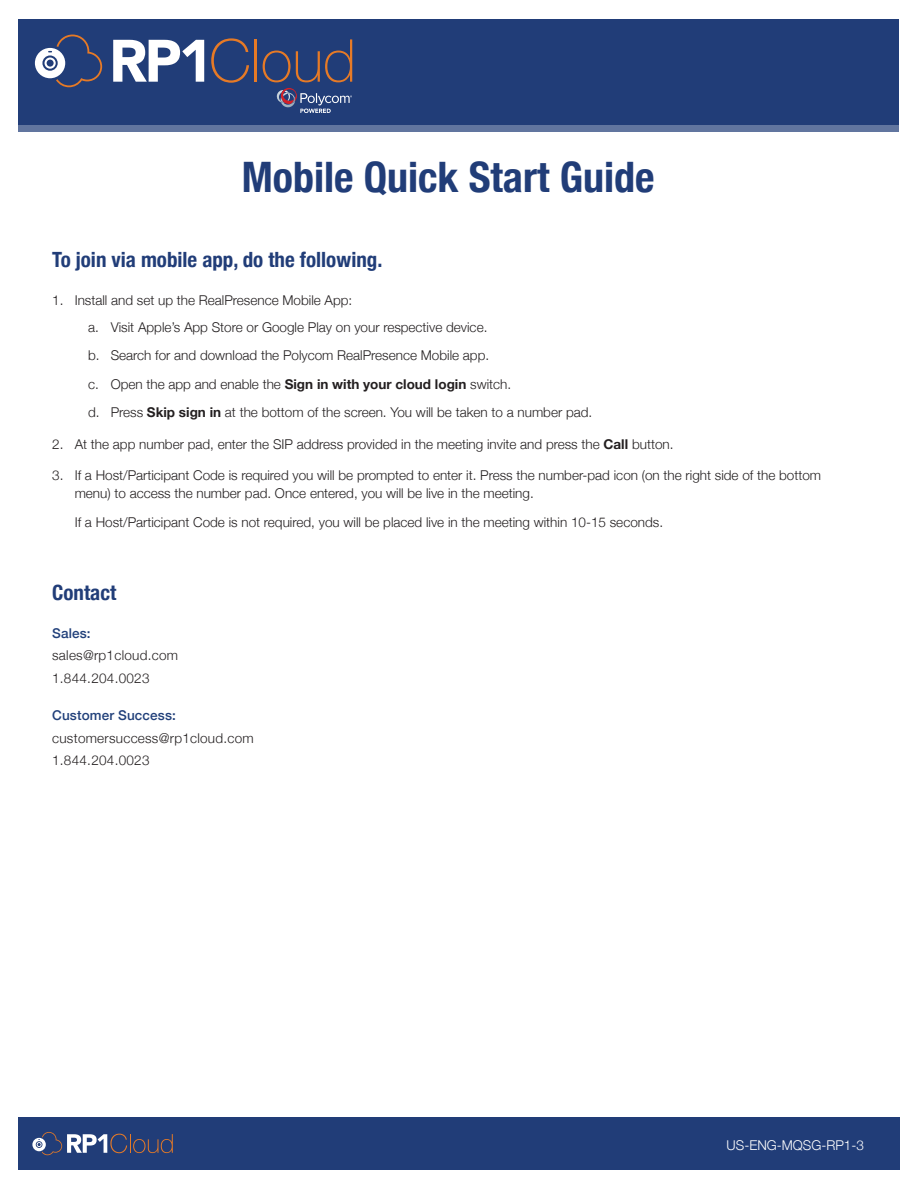
<style>
.page{position:relative;width:918px;height:1188px;background:#fff}
.page>*{position:absolute;margin:0;border:0;box-sizing:border-box;transform-origin:0 0}
.t1{font:700 condensed 42px "Helvetica Neue";color:#213d78}
.Paragraph_Style_2{font:700 condensed 21px "Helvetica Neue";color:#213d78}
.Paragraph_Style_7{font:300 13.5px/18px "Helvetica Neue";color:#231f20}
.Paragraph_Style_7-2{font:300 13.5px "Helvetica Neue";letter-spacing:.02em;color:#231f20}
.t2{font:500 13.5px "Helvetica Neue";letter-spacing:.01em;color:#21407a}
.t3{font:300 13.5px "Helvetica Neue";color:#fff}
.s1{font-weight:700}
</style>
<div class="page">
<div style="left:19px;top:19px;width:880px;height:112px;background:#213d78"></div>
<svg style="left:113px;top:40px;width:91px;height:42px"></svg>
<svg style="left:211px;top:38px;width:38px;height:45px"></svg>
<hr style="left:255px;top:39px;width:2px;height:43px;background:#e67a26">
<svg style="left:263px;top:39px;width:89px;height:43px"></svg>
<svg style="left:35px;top:35px;width:67px;height:52px"></svg>
<img style="left:276px;top:90px;width:5px;height:13px">
<svg style="left:281px;top:88px;width:71px;height:25px"></svg>
<div style="left:19px;top:125px;width:880px;height:6px;background:#61759f"></div>
<div style="left:18px;top:1117px;width:882px;height:53px;background:#213d78"></div>
<svg style="left:32px;top:1132px;width:141px;height:23px"></svg>
<p class="t1" style="left:242px;top:142px;width:414px">Mobile Quick Start Guide</p>
<p class="Paragraph_Style_2" style="left:52px;top:243px;width:332px">To join via mobile app, do the following.</p>
<p class="Paragraph_Style_7" style="left:52px;top:290px;width:302px">1. Install and set up the RealPresence Mobile App:</p>
<p class="Paragraph_Style_7" style="left:88px;top:317px;width:401px">a. Visit Apple’s App Store or Google Play on your respective device.</p>
<p class="Paragraph_Style_7" style="left:88px;top:346px;width:402px">b. Search for and download the Polycom RealPresence Mobile app.</p>
<p class="Paragraph_Style_7" style="left:88px;top:374px;width:424px">c. Open the app and enable the <span class="s1">Sign in with your cloud login</span> switch.</p>
<p class="Paragraph_Style_7" style="left:88px;top:403px;width:506px">d. Press <span class="s1">Skip sign in</span> at the bottom of the screen. You will be taken to a number pad.</p>
<p class="Paragraph_Style_7" style="left:52px;top:434px;width:623px">2. At the app number pad, enter the SIP address provided in the meeting invite and press the <span class="s1">Call</span> button.</p>
<p class="Paragraph_Style_7" style="left:75px;top:466px;width:748px;text-indent:-22px">3. If a Host/Participant Code is required you will be prompted to enter it. Press the number-pad icon (on the right side of the bottom menu) to access the number pad. Once entered, you will be live in the meeting.</p>
<p class="Paragraph_Style_7" style="left:75px;top:512px;width:590px">If a Host/Participant Code is not required, you will be placed live in the meeting within 10-15 seconds.</p>
<p class="Paragraph_Style_2" style="left:52px;top:576px;width:66px">Contact</p>
<p class="t2" style="left:52px;top:622px;width:40px">Sales:</p>
<p class="Paragraph_Style_7-2" style="left:52px;top:645px;width:127px">sales@rp1cloud.com</p>
<p class="Paragraph_Style_7-2" style="left:52px;top:667px;width:99px">1.844.204.0023</p>
<p class="t2" style="left:52px;top:705px;width:125px">Customer Success:</p>
<p class="Paragraph_Style_7-2" style="left:52px;top:727px;width:203px">customersuccess@rp1cloud.com</p>
<p class="Paragraph_Style_7-2" style="left:52px;top:750px;width:99px">1.844.204.0023</p>
<p class="t3" style="left:727px;top:1134px;width:139px">US-ENG-MQSG-RP1-3</p>
</div>
